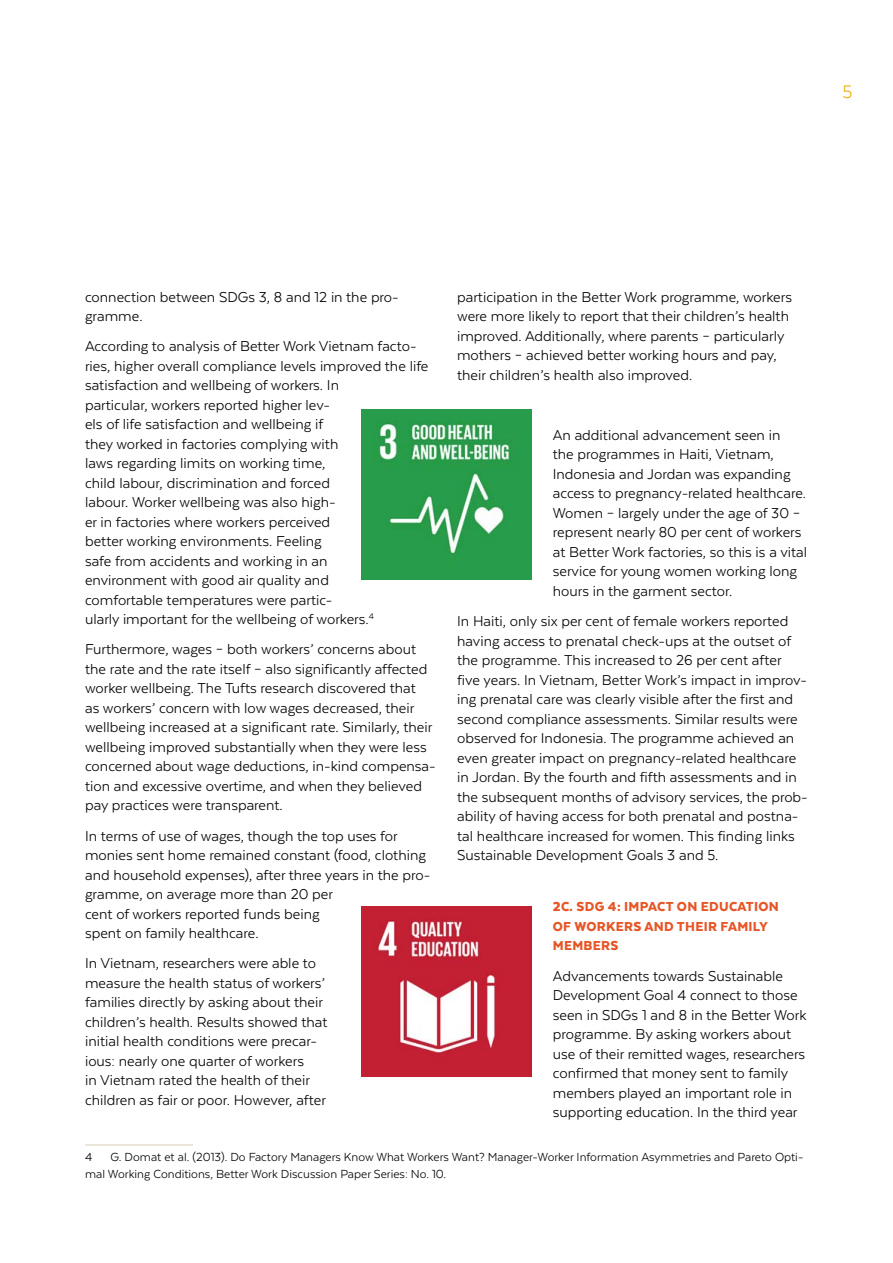
<style>
.page{position:relative;width:893px;height:1263px;background:#fff}
.page>*{position:absolute;margin:0;border:0;box-sizing:border-box;transform-origin:0 0}
.t1{font:21px "Texta";color:#f2b113}
.t2{font:16.5px/19.5px "Texta";color:#000}
.t3{font:900 15px/19.5px "Texta";letter-spacing:.02em;color:#e65627}
.t4{font:13.5px/16.5px "Texta";color:#000}
</style>
<div class="page">
<hr style="left:85px;top:1144px;width:108px;height:2px;background:#e5dfce">
<img style="left:361px;top:409px;width:170px;height:170px">
<img style="left:361px;top:906px;width:170px;height:170px">
<p class="t1" style="left:842px;top:81px;width:12px">5</p>
<p class="t2" style="left:85px;top:287px;width:315px">connection between SDGs 3, 8 and 12 in the pro&shy;gramme.</p>
<p class="t2" style="left:85px;top:336px;width:345px">According to analysis of Better Work Vietnam facto&shy;ries, higher overall compliance levels improved the life satisfaction and wellbeing of workers. In<br>particular, workers reported higher lev-<br>els of life satisfaction and wellbeing if<br>they worked in factories complying with<br>laws regarding limits on working time,<br>child labour, discrimination and forced<br>labour. Worker wellbeing was also high-<br>er in factories where workers perceived<br>better working environments. Feeling<br>safe from accidents and working in an<br>environment with good air quality and<br>comfortable temperatures were partic-<br>ularly important for the wellbeing of workers.<sup>4</sup></p>
<p class="t2" style="left:85px;top:639px;width:352px">Furthermore, wages – both workers’ concerns about the rate and the rate itself – also significantly affected worker wellbeing. The Tufts research discovered that<br>as workers’ concern with low wages decreased, their wellbeing increased at a significant rate. Similarly, their wellbeing improved substantially when they were less concerned about wage deductions, in-kind compensa&shy;tion and excessive overtime, and when they believed pay practices were transparent.</p>
<p class="t2" style="left:85px;top:826px;width:347px">In terms of use of wages, though the top uses for monies sent home remained constant (food, clothing and household expenses), after three years in the pro&shy;gramme, on average more than 20 per<br>cent of workers reported funds being<br>spent on family healthcare.</p>
<p class="t2" style="left:85px;top:953px;width:244px">In Vietnam, researchers were able to measure the health status of workers’ families directly by asking about their children’s health. Results showed that initial health conditions were precar&shy;ious: nearly one quarter of workers<br>in Vietnam rated the health of their children as fair or poor. However, after</p>
<p class="t2" style="left:457px;top:287px;width:336px">participation in the Better Work programme, workers were more likely to report that their children’s health improved. Additionally, where parents – particularly mothers – achieved better working hours and pay, their children’s health also improved.</p>
<p class="t2" style="left:553px;top:425px;width:256px">An additional advancement seen in<br>the programmes in Haiti, Vietnam, Indonesia and Jordan was expanding access to pregnancy-related healthcare.<br>Women – largely under the age of 30 – represent nearly 80 per cent of workers at Better Work factories, so this is a vital service for young women working long hours in the garment sector.</p>
<p class="t2" style="left:457px;top:611px;width:352px">In Haiti, only six per cent of female workers reported having access to prenatal check-ups at the outset of the programme. This increased to 26 per cent after five years. In Vietnam, Better Work’s impact in improv&shy;ing prenatal care was clearly visible after the first and second compliance assessments. Similar results were observed for Indonesia. The programme achieved an even greater impact on pregnancy-related healthcare in Jordan. By the fourth and fifth assessments and in the subsequent months of advisory services, the prob&shy;ability of having access for both prenatal and postna&shy;tal healthcare increased for women. This finding links Sustainable Development Goals 3 and 5.</p>
<p class="t3" style="left:553px;top:897px;width:228px">2C. SDG 4: IMPACT ON EDUCATION<br>OF WORKERS AND THEIR FAMILY<br>MEMBERS</p>
<p class="t2" style="left:553px;top:966px;width:255px">Advancements towards Sustainable Development Goal 4 connect to those seen in SDGs 1 and 8 in the Better Work programme. By asking workers about use of their remitted wages, researchers confirmed that money sent to family members played an important role in supporting education. In the third year</p>
<p class="t4" style="left:85px;top:1149px;width:720px;text-indent:26px">G. Domat et al. (2013). Do Factory Managers Know What Workers Want? Manager-Worker Information Asymmetries and Pareto Opti&shy;mal Working Conditions, Better Work Discussion Paper Series: No. 10.</p>
<p class="t4" style="left:85px;top:1149px;width:9px">4</p>
</div>
